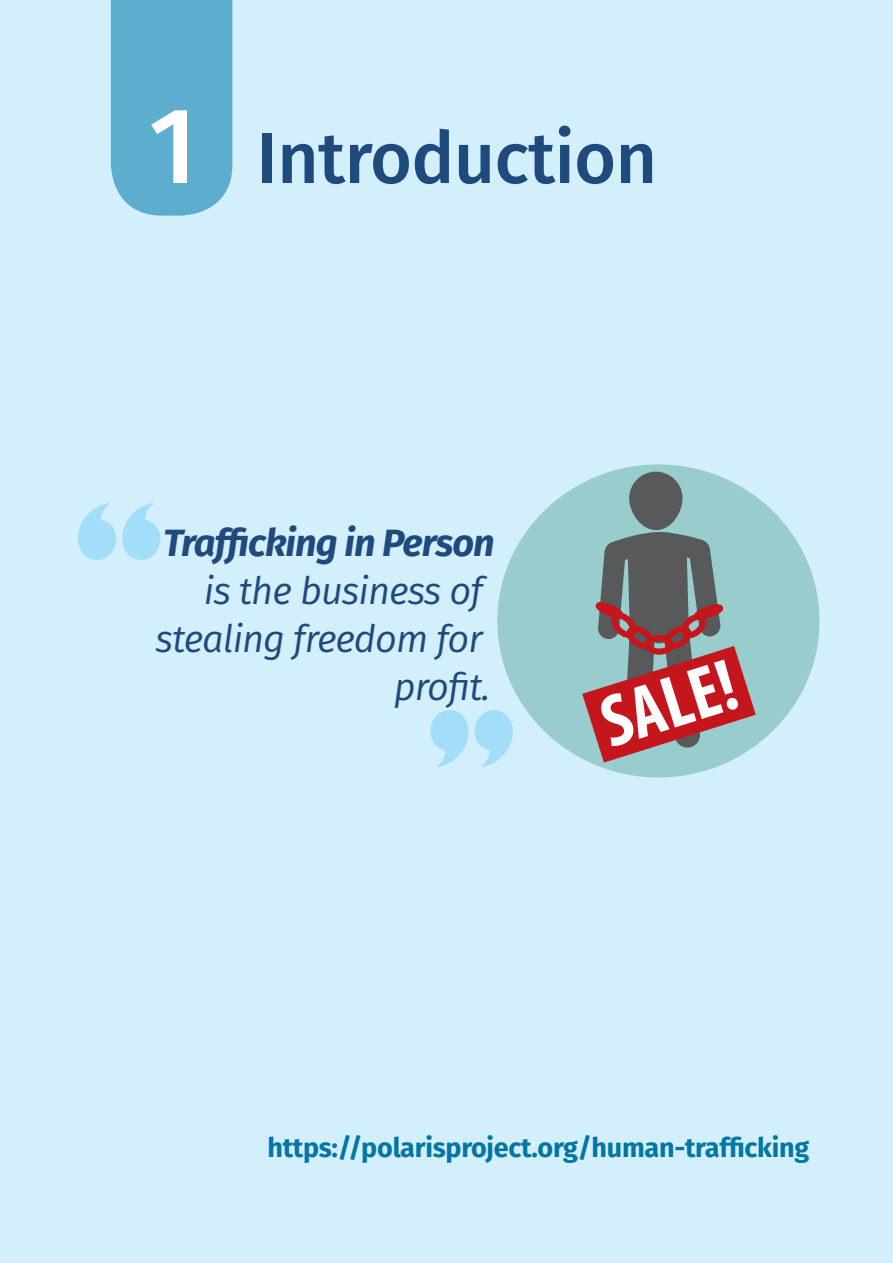
<style>
.page{position:relative;width:893px;height:1263px;background:#d4effc}
.page>*{position:absolute;margin:0;border:0;box-sizing:border-box;transform-origin:0 0}
.t1{font:500 72px "Fira Sans";letter-spacing:-.01em;color:#1e4a7d}
.t2{font:italic 37.95px/47.8px "Fira Sans";letter-spacing:-.025em;color:#1e4a7d;text-align:right}
.t3{font:italic 700 37.95px "Fira Sans";letter-spacing:-.025em;color:#1e4a7d}
.t4{font:700 27px "Fira Sans";letter-spacing:-.01em;color:#0076a3}
.s1{font-size:108px;color:#fff}
</style>
<div class="page">
<div style="left:111px;top:0;width:121px;height:216px;background:#5cadce"></div>
<div style="left:497px;top:464px;width:322px;height:313px;background:#9cc;border-radius:50%"></div>
<svg style="left:582px;top:471px;width:174px;height:292px"></svg>
<svg style="left:78px;top:503px;width:82px;height:57px"></svg>
<svg style="left:430px;top:710px;width:83px;height:57px"></svg>
<h1 class="t1" style="left:149px;top:100px;width:510px"><span class="s1">1</span> Introduction</h1>
<h2 class="t3" style="left:163px;top:511px;width:333px">Trafficking in Person</h2>
<h2 class="t2" style="left:156px;top:566px;width:336px">is the business of stealing freedom for profit.</h2>
<p class="t4" style="left:267px;top:1124px;width:544px">https://polarisproject.org/human-trafficking</p>
</div>
